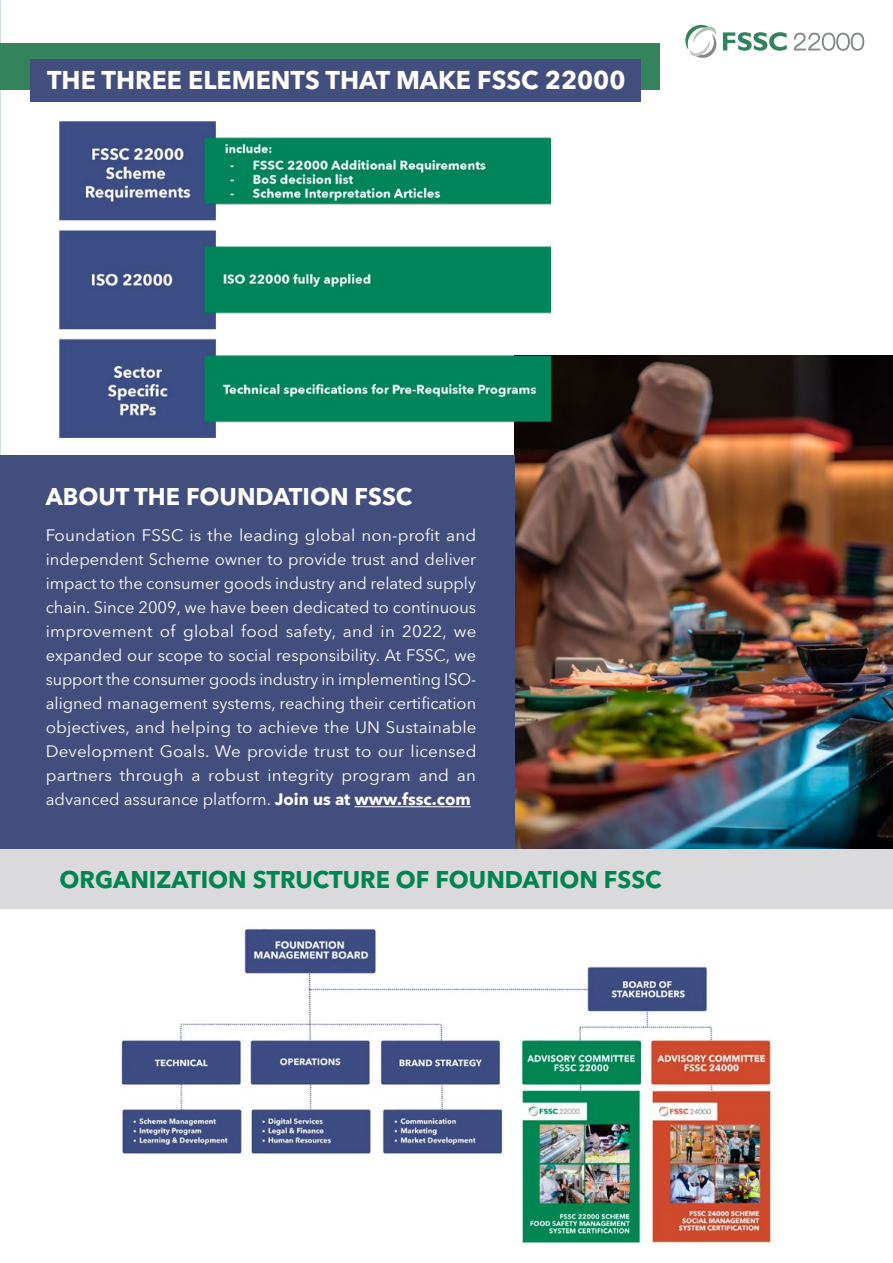
<style>
.page{position:relative;width:893px;height:1263px;background:#fff}
.page>*{position:absolute;margin:0;border:0;box-sizing:border-box;transform-origin:0 0}
.t1{font:700 25.5px "Avenir Next LT Pro";color:#fff}
.t2{font:700 24px "Avenir Next LT Pro";color:#008551}
.t3{font:700 24px "Avenir Next LT Pro";color:#fff}
.t4{font:16.5px/24px "Avenir Next LT Pro";color:#fff;text-align:justify}
.s1{font-weight:700}
</style>
<div class="page">
<img style="left:514px;top:355px;width:379px;height:494px">
<div style="left:0;top:455px;width:514px;height:394px;background:#424e7d"></div>
<svg style="left:794px;top:33px;width:70px;height:18px"></svg>
<svg style="left:685px;top:24px;width:102px;height:34px"></svg>
<hr style="left:355px;top:806px;width:116px;height:1px;background:#fff">
<div style="left:0;top:849px;width:893px;height:60px;background:#dadadc"></div>
<img style="left:60px;top:121px;width:491px;height:316px">
<img style="left:121px;top:928px;width:653px;height:316px">
<div style="left:0;top:43px;width:659px;height:47px;background:#33835c"></div>
<div style="left:31px;top:59px;width:610px;height:43px;background:#424e7d"></div>
<h1 class="t1" style="left:47px;top:65px;width:580px">THE THREE ELEMENTS THAT MAKE FSSC 22000</h1>
<h2 class="t3" style="left:46px;top:482px;width:368px">ABOUT THE FOUNDATION FSSC</h2>
<p class="t4" style="left:46px;top:523px;width:432px">Foundation FSSC is the leading global non-profit and independent Scheme owner to provide trust and deliver impact to the consumer goods industry and related supply chain. Since 2009, we have been dedicated to continuous improvement of global food safety, and in 2022, we expanded our scope to social responsibility. At FSSC, we support the consumer goods industry in implementing ISO&shy;aligned management systems, reaching their certification objectives, and helping to achieve the UN Sustainable Development Goals. We provide trust to our licensed partners through a robust integrity program and an advanced assurance platform. <span class="s1">Join us at www.fssc.com</span></p>
<h2 class="t2" style="left:60px;top:865px;width:604px">ORGANIZATION STRUCTURE OF FOUNDATION FSSC</h2>
</div>
